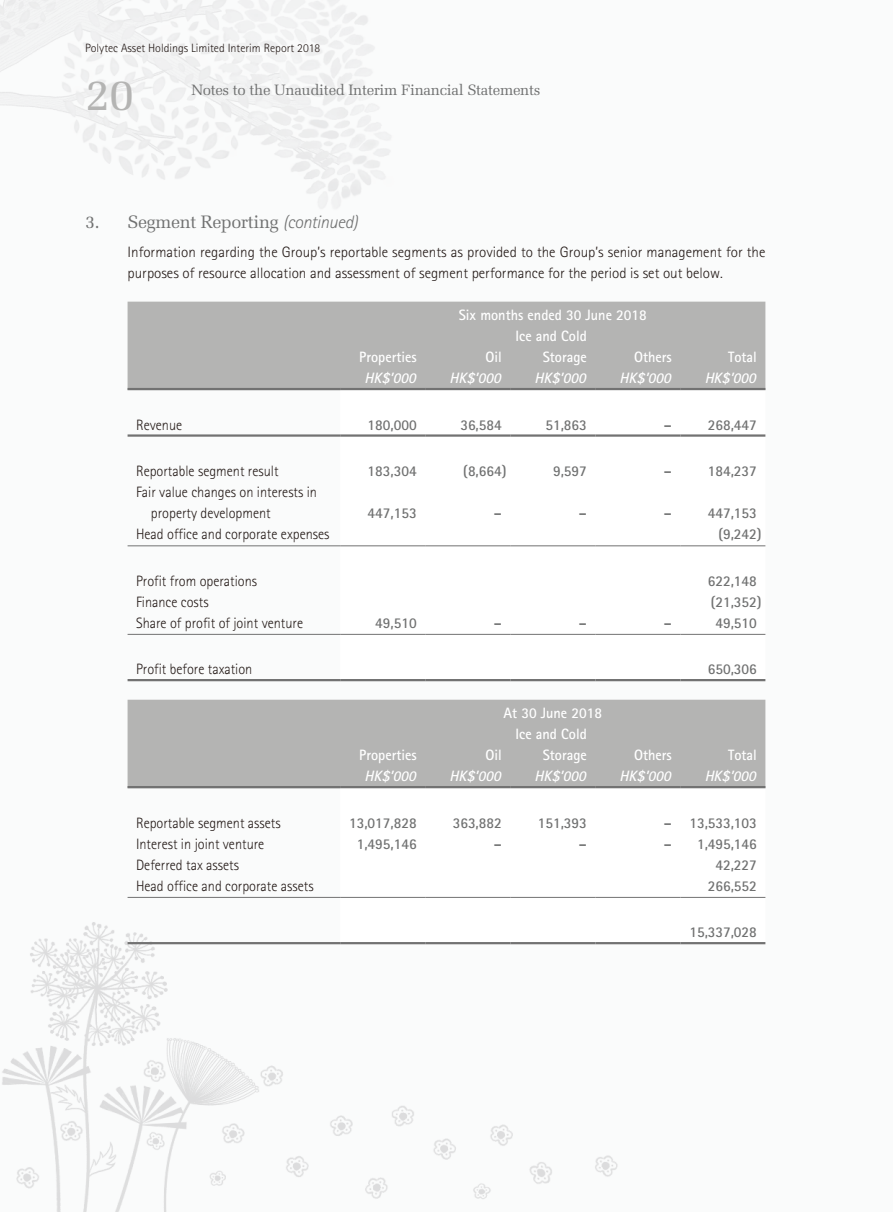
<style>
.page{position:relative;width:893px;height:1212px;background:#fff}
.page>*{position:absolute;margin:0;border:0;box-sizing:border-box;transform-origin:0 0}
.t1{font:45px "Melior LT Std";color:#b4b4b3}
.t2{font:18px "Melior LT Std";letter-spacing:-.02em;color:#707171}
.t3{font:300 15px/21px "Rotis Sans Serif Std";color:#231916;scale:.95 1}
.t4{font:700 15px "Rotis Sans Serif Std";color:#707171;scale:.95 1}
.t5{font:300 15px/21px "Rotis Sans Serif Std";color:#231916}
.t6{font:700 15px/21px "Rotis Sans Serif Std";color:#fff;text-align:right;scale:.95 1}
.t7{font:italic 700 15px "Rotis Sans Serif Std";color:#fff;scale:.95 1}
.t8{font:15px "Melior LT Std";letter-spacing:-.02em;color:#707171}
.t9{font:300 12px "Rotis Sans Serif Std";color:#231916}
.s1{font-family:"Rotis Sans Serif Std";font-weight:300;font-style:italic}
</style>
<div class="page">
<img style="left:0;top:0;width:766px;height:1212px">
<div style="left:128px;top:302px;width:637px;height:86px;background:#b4b4b3"></div>
<svg style="left:340px;top:390px;width:425px;height:289px"></svg>
<hr style="left:128px;top:388px;width:212px;height:2px;background:#727272">
<hr style="left:340px;top:388px;width:85px;height:2px;background:#727272">
<hr style="left:425px;top:388px;width:85px;height:2px;background:#727272">
<hr style="left:510px;top:388px;width:85px;height:2px;background:#727272">
<hr style="left:595px;top:388px;width:85px;height:2px;background:#727272">
<hr style="left:680px;top:388px;width:85px;height:2px;background:#727272">
<hr style="left:128px;top:434px;width:212px;height:3px;background:#727272">
<hr style="left:340px;top:434px;width:85px;height:3px;background:#727272">
<hr style="left:425px;top:434px;width:85px;height:3px;background:#727272">
<hr style="left:510px;top:434px;width:85px;height:3px;background:#727272">
<hr style="left:595px;top:434px;width:85px;height:3px;background:#727272">
<hr style="left:680px;top:434px;width:85px;height:3px;background:#727272">
<hr style="left:128px;top:545px;width:212px;height:1px;background:#727272">
<hr style="left:340px;top:545px;width:85px;height:1px;background:#727272">
<hr style="left:425px;top:545px;width:85px;height:1px;background:#727272">
<hr style="left:510px;top:545px;width:85px;height:1px;background:#727272">
<hr style="left:595px;top:545px;width:85px;height:1px;background:#727272">
<hr style="left:680px;top:545px;width:85px;height:1px;background:#727272">
<hr style="left:128px;top:634px;width:212px;height:1px;background:#727272">
<hr style="left:340px;top:634px;width:85px;height:1px;background:#727272">
<hr style="left:425px;top:634px;width:85px;height:1px;background:#727272">
<hr style="left:510px;top:634px;width:85px;height:1px;background:#727272">
<hr style="left:595px;top:634px;width:85px;height:1px;background:#727272">
<hr style="left:680px;top:634px;width:85px;height:1px;background:#727272">
<hr style="left:128px;top:679px;width:212px;height:2px;background:#727272">
<hr style="left:340px;top:679px;width:85px;height:2px;background:#727272">
<hr style="left:425px;top:679px;width:85px;height:2px;background:#727272">
<hr style="left:510px;top:679px;width:85px;height:2px;background:#727272">
<hr style="left:595px;top:679px;width:85px;height:2px;background:#727272">
<hr style="left:680px;top:679px;width:85px;height:2px;background:#727272">
<div style="left:128px;top:700px;width:637px;height:86px;background:#b4b4b3"></div>
<svg style="left:340px;top:788px;width:425px;height:154px"></svg>
<hr style="left:128px;top:786px;width:212px;height:2px;background:#727272">
<hr style="left:340px;top:786px;width:85px;height:2px;background:#727272">
<hr style="left:425px;top:786px;width:85px;height:2px;background:#727272">
<hr style="left:510px;top:786px;width:85px;height:2px;background:#727272">
<hr style="left:595px;top:786px;width:85px;height:2px;background:#727272">
<hr style="left:680px;top:786px;width:85px;height:2px;background:#727272">
<hr style="left:128px;top:897px;width:212px;height:1px;background:#727272">
<hr style="left:340px;top:897px;width:85px;height:1px;background:#727272">
<hr style="left:425px;top:897px;width:85px;height:1px;background:#727272">
<hr style="left:510px;top:897px;width:85px;height:1px;background:#727272">
<hr style="left:595px;top:897px;width:85px;height:1px;background:#727272">
<hr style="left:680px;top:897px;width:85px;height:1px;background:#727272">
<hr style="left:128px;top:942px;width:212px;height:2px;background:#727272">
<hr style="left:340px;top:942px;width:85px;height:2px;background:#727272">
<hr style="left:425px;top:942px;width:85px;height:2px;background:#727272">
<hr style="left:510px;top:942px;width:85px;height:2px;background:#727272">
<hr style="left:595px;top:942px;width:85px;height:2px;background:#727272">
<hr style="left:680px;top:942px;width:85px;height:2px;background:#727272">
<p class="t9" style="left:85px;top:42px;width:237px">Polytec Asset Holdings Limited Interim Report 2018</p>
<p class="t8" style="left:191px;top:81px;width:351px">Notes to the Unaudited Interim Financial Statements</p>
<h1 class="t1" style="left:85px;top:68px;width:51px">20</h1>
<p class="t2" style="left:85px;top:211px;width:274px">3. Segment Reporting <span class="s1">(continued)</span></p>
<p class="t5" style="left:128px;top:241px;width:639px">Information regarding the Group’s reportable segments as provided to the Group’s senior management for the purposes of resource allocation and assessment of segment performance for the period is set out below.</p>
<p class="t6" style="left:459px;top:304px;width:200px">Six months ended 30 June 2018</p>
<p class="t6" style="left:359px;top:346px;width:62px">Properties</p>
<p class="t6" style="left:485px;top:346px;width:19px">Oil</p>
<p class="t6" style="left:516px;top:325px;width:76px">Ice and Cold<br>Storage</p>
<p class="t6" style="left:634px;top:346px;width:41px">Others</p>
<p class="t6" style="left:728px;top:346px;width:32px">Total</p>
<p class="t7" style="left:364px;top:368px;width:60px">HK$’000</p>
<p class="t7" style="left:449px;top:368px;width:60px">HK$’000</p>
<p class="t7" style="left:535px;top:368px;width:60px">HK$’000</p>
<p class="t7" style="left:620px;top:368px;width:60px">HK$’000</p>
<p class="t7" style="left:705px;top:368px;width:60px">HK$’000</p>
<p class="t3" style="left:136px;top:414px;width:50px">Revenue</p>
<p class="t4" style="left:368px;top:415px;width:53px">180,000</p>
<p class="t4" style="left:460px;top:415px;width:45px">36,584</p>
<p class="t4" style="left:545px;top:415px;width:45px">51,863</p>
<p class="t4" style="left:664px;top:415px;width:99px">– 268,447</p>
<p class="t3" style="left:136px;top:461px;width:151px">Reportable segment result</p>
<p class="t4" style="left:368px;top:462px;width:53px">183,304</p>
<p class="t4" style="left:463px;top:462px;width:47px">(8,664)</p>
<p class="t4" style="left:553px;top:462px;width:37px">9,597</p>
<p class="t4" style="left:664px;top:462px;width:99px">– 184,237</p>
<p class="t3" style="left:151px;top:482px;width:176px;text-indent:-15px">Fair value changes on interests in property development</p>
<p class="t4" style="left:368px;top:504px;width:53px">447,153</p>
<p class="t4" style="left:494px;top:504px;width:10px">–</p>
<p class="t4" style="left:579px;top:504px;width:10px">–</p>
<p class="t4" style="left:664px;top:504px;width:99px">– 447,153</p>
<p class="t3" style="left:136px;top:524px;width:205px">Head office and corporate expenses</p>
<p class="t4" style="left:718px;top:525px;width:47px">(9,242)</p>
<p class="t3" style="left:136px;top:570px;width:129px">Profit from operations</p>
<p class="t4" style="left:708px;top:571px;width:53px">622,148</p>
<p class="t3" style="left:136px;top:591px;width:78px">Finance costs</p>
<p class="t4" style="left:711px;top:592px;width:55px">(21,352)</p>
<p class="t3" style="left:136px;top:612px;width:177px">Share of profit of joint venture</p>
<p class="t4" style="left:375px;top:613px;width:45px">49,510</p>
<p class="t4" style="left:494px;top:613px;width:10px">–</p>
<p class="t4" style="left:579px;top:613px;width:10px">–</p>
<p class="t4" style="left:664px;top:613px;width:10px">–</p>
<p class="t4" style="left:715px;top:613px;width:45px">49,510</p>
<p class="t3" style="left:136px;top:659px;width:124px">Profit before taxation</p>
<p class="t4" style="left:708px;top:660px;width:53px">650,306</p>
<p class="t6" style="left:503px;top:702px;width:105px">At 30 June 2018</p>
<p class="t6" style="left:359px;top:744px;width:62px">Properties</p>
<p class="t6" style="left:485px;top:744px;width:19px">Oil</p>
<p class="t6" style="left:516px;top:723px;width:76px">Ice and Cold<br>Storage</p>
<p class="t6" style="left:634px;top:744px;width:41px">Others</p>
<p class="t6" style="left:728px;top:744px;width:32px">Total</p>
<p class="t7" style="left:364px;top:766px;width:60px">HK$’000</p>
<p class="t7" style="left:449px;top:766px;width:60px">HK$’000</p>
<p class="t7" style="left:535px;top:766px;width:60px">HK$’000</p>
<p class="t7" style="left:620px;top:766px;width:60px">HK$’000</p>
<p class="t7" style="left:705px;top:766px;width:60px">HK$’000</p>
<p class="t3" style="left:136px;top:812px;width:154px">Reportable segment assets</p>
<p class="t4" style="left:349px;top:813px;width:73px">13,017,828</p>
<p class="t4" style="left:453px;top:813px;width:53px">363,882</p>
<p class="t4" style="left:538px;top:813px;width:53px">151,393</p>
<p class="t4" style="left:664px;top:813px;width:99px">– 13,533,103</p>
<p class="t3" style="left:136px;top:833px;width:137px">Interest in joint venture</p>
<p class="t4" style="left:357px;top:834px;width:65px">1,495,146</p>
<p class="t4" style="left:494px;top:834px;width:10px">–</p>
<p class="t4" style="left:579px;top:834px;width:10px">–</p>
<p class="t4" style="left:664px;top:834px;width:99px">– 1,495,146</p>
<p class="t3" style="left:136px;top:854px;width:110px">Deferred tax assets</p>
<p class="t4" style="left:715px;top:855px;width:45px">42,227</p>
<p class="t3" style="left:136px;top:875px;width:188px">Head office and corporate assets</p>
<p class="t4" style="left:708px;top:876px;width:53px">266,552</p>
<p class="t4" style="left:689px;top:923px;width:73px">15,337,028</p>
</div>
